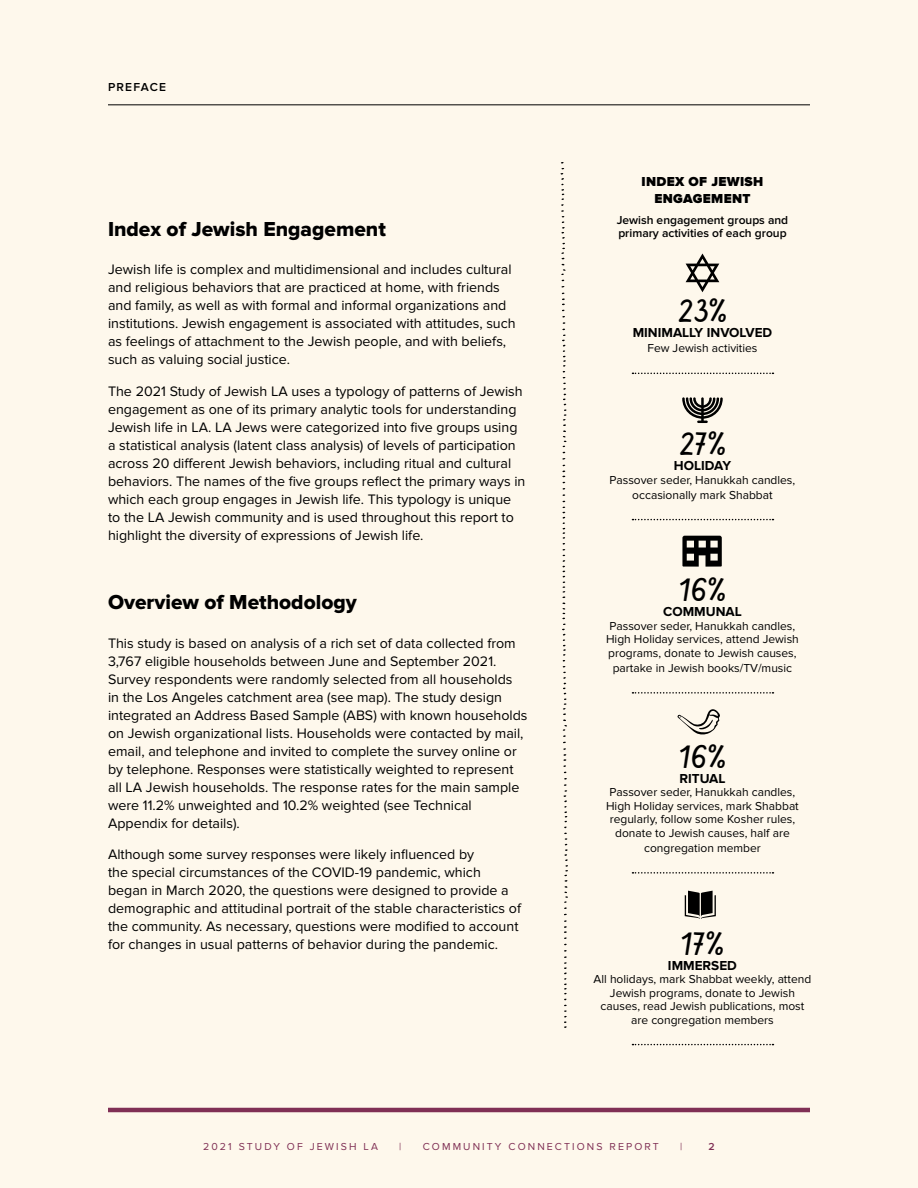
<style>
.page{position:relative;width:918px;height:1188px;background:#fef8ec}
.page>*{position:absolute;margin:0;border:0;box-sizing:border-box;transform-origin:0 0}
.t1{font:36px "Sweet Apricot";color:#000}
.t2{font:21px "Proxima Nova Extrabld";color:#000}
.t3{font:14.25px/18px "Proxima Nova";color:#000}
.t4{font:700 13.5px "Proxima Nova";color:#000}
.t5{font:900 13.5px/16.5px "Proxima Nova";letter-spacing:.025em;color:#000;text-align:center}
.t6{font:12px/13.5px "Proxima Nova";color:#000;text-align:center}
.t7{font:600 12px/13.5px "Proxima Nova";color:#000}
.t8{font:600 12px "Proxima Nova";letter-spacing:.1em;color:#000}
.t9{font:10.5px "Proxima Nova";letter-spacing:.2em;color:#803055}
.t10{font:600 10.5px "Proxima Nova";color:#803055}
</style>
<div class="page">
<hr style="left:108px;top:1108px;width:702px;height:4px;background:#803055">
<hr style="left:108px;top:104px;width:702px;height:1px;background:#000">
<svg style="left:560px;top:162px;width:6px;height:125px"></svg>
<svg style="left:562px;top:293px;width:6px;height:735px"></svg>
<svg style="left:682px;top:536px;width:40px;height:31px"></svg>
<svg style="left:632px;top:373px;width:141px;height:1px"></svg>
<svg style="left:632px;top:519px;width:141px;height:1px"></svg>
<svg style="left:632px;top:692px;width:141px;height:2px"></svg>
<svg style="left:632px;top:872px;width:141px;height:2px"></svg>
<svg style="left:632px;top:1044px;width:141px;height:1px"></svg>
<svg style="left:686px;top:254px;width:33px;height:38px"></svg>
<svg style="left:677px;top:709px;width:43px;height:26px"></svg>
<svg style="left:682px;top:397px;width:41px;height:26px"></svg>
<svg style="left:685px;top:891px;width:31px;height:28px"></svg>
<p class="t8" style="left:108px;top:80px;width:59px">PREFACE</p>
<h2 class="t2" style="left:108px;top:217px;width:279px">Index of Jewish Engagement</h2>
<p class="t3" style="left:108px;top:261px;width:409px">Jewish life is complex and multidimensional and includes cultural and religious behaviors that are practiced at home, with friends and family, as well as with formal and informal organizations and institutions. Jewish engagement is associated with attitudes, such as feelings of attachment to the Jewish people, and with beliefs, such as valuing social justice.</p>
<p class="t3" style="left:108px;top:382px;width:419px">The 2021 Study of Jewish LA uses a typology of patterns of Jewish engagement as one of its primary analytic tools for understanding Jewish life in LA. LA Jews were categorized into five groups using a statistical analysis (latent class analysis) of levels of participation across 20 different Jewish behaviors, including ritual and cultural behaviors. The names of the five groups reflect the primary ways in which each group engages in Jewish life. This typology is unique to the LA Jewish community and is used throughout this report to highlight the diversity of expressions of Jewish life.</p>
<h2 class="t2" style="left:108px;top:590px;width:250px">Overview of Methodology</h2>
<p class="t3" style="left:108px;top:634px;width:421px">This study is based on analysis of a rich set of data collected from 3,767 eligible households between June and September 2021.<br>Survey respondents were randomly selected from all households<br>in the Los Angeles catchment area (see map). The study design integrated an Address Based Sample (ABS) with known households on Jewish organizational lists. Households were contacted by mail, email, and telephone and invited to complete the survey online or by telephone. Responses were statistically weighted to represent all LA Jewish households. The response rates for the main sample were 11.2% unweighted and 10.2% weighted (see Technical Appendix for details).</p>
<p class="t3" style="left:108px;top:846px;width:415px">Although some survey responses were likely influenced by<br>the special circumstances of the COVID-19 pandemic, which began in March 2020, the questions were designed to provide a demographic and attitudinal portrait of the stable characteristics of the community. As necessary, questions were modified to account for changes in usual patterns of behavior during the pandemic.</p>
<p class="t5" style="left:642px;top:174px;width:123px">INDEX OF JEWISH<br>ENGAGEMENT</p>
<p class="t7" style="left:617px;top:213px;width:173px">Jewish engagement groups and primary activities of each group</p>
<h1 class="t1" style="left:678px;top:291px;width:51px">23%</h1>
<p class="t4" style="left:633px;top:325px;width:141px">MINIMALLY INVOLVED</p>
<p class="t6" style="left:647px;top:342px;width:112px">Few Jewish activities</p>
<h1 class="t1" style="left:679px;top:424px;width:48px">27%</h1>
<p class="t4" style="left:674px;top:458px;width:59px">HOLIDAY</p>
<p class="t6" style="left:610px;top:472px;width:187px;line-height:15px">Passover seder, Hanukkah candles, occasionally mark Shabbat</p>
<h1 class="t1" style="left:679px;top:570px;width:48px">16%</h1>
<p class="t4" style="left:663px;top:604px;width:80px">COMMUNAL</p>
<p class="t6" style="left:606px;top:619px;width:194px;text-align:left">Passover seder, Hanukkah candles,<br>High Holiday services, attend Jewish programs, donate to Jewish causes,</p>
<p class="t6" style="left:613px;top:661px;width:181px">partake in Jewish books/TV/music</p>
<h1 class="t1" style="left:679px;top:736px;width:48px">16%</h1>
<p class="t4" style="left:679px;top:771px;width:47px">RITUAL</p>
<p class="t6" style="left:606px;top:786px;width:194px">Passover seder, Hanukkah candles, High Holiday services, mark Shabbat regularly, follow some Kosher rules, donate to Jewish causes, half are</p>
<p class="t6" style="left:644px;top:841px;width:118px">congregation member</p>
<h1 class="t1" style="left:681px;top:923px;width:45px">17%</h1>
<p class="t4" style="left:668px;top:957px;width:70px">IMMERSED</p>
<p class="t6" style="left:594px;top:973px;width:219px">All holidays, mark Shabbat weekly, attend Jewish programs, donate to Jewish causes, read Jewish publications, most are congregation members</p>
<p class="t9" style="left:203px;top:1140px;width:176px">2021 STUDY OF JEWISH LA</p>
<p class="t9" style="left:399px;top:1140px;width:4px">|</p>
<p class="t9" style="left:423px;top:1140px;width:238px">COMMUNITY CONNECTIONS REPORT</p>
<p class="t9" style="left:680px;top:1140px;width:4px">|</p>
<p class="t10" style="left:709px;top:1140px;width:8px">2</p>
</div>
